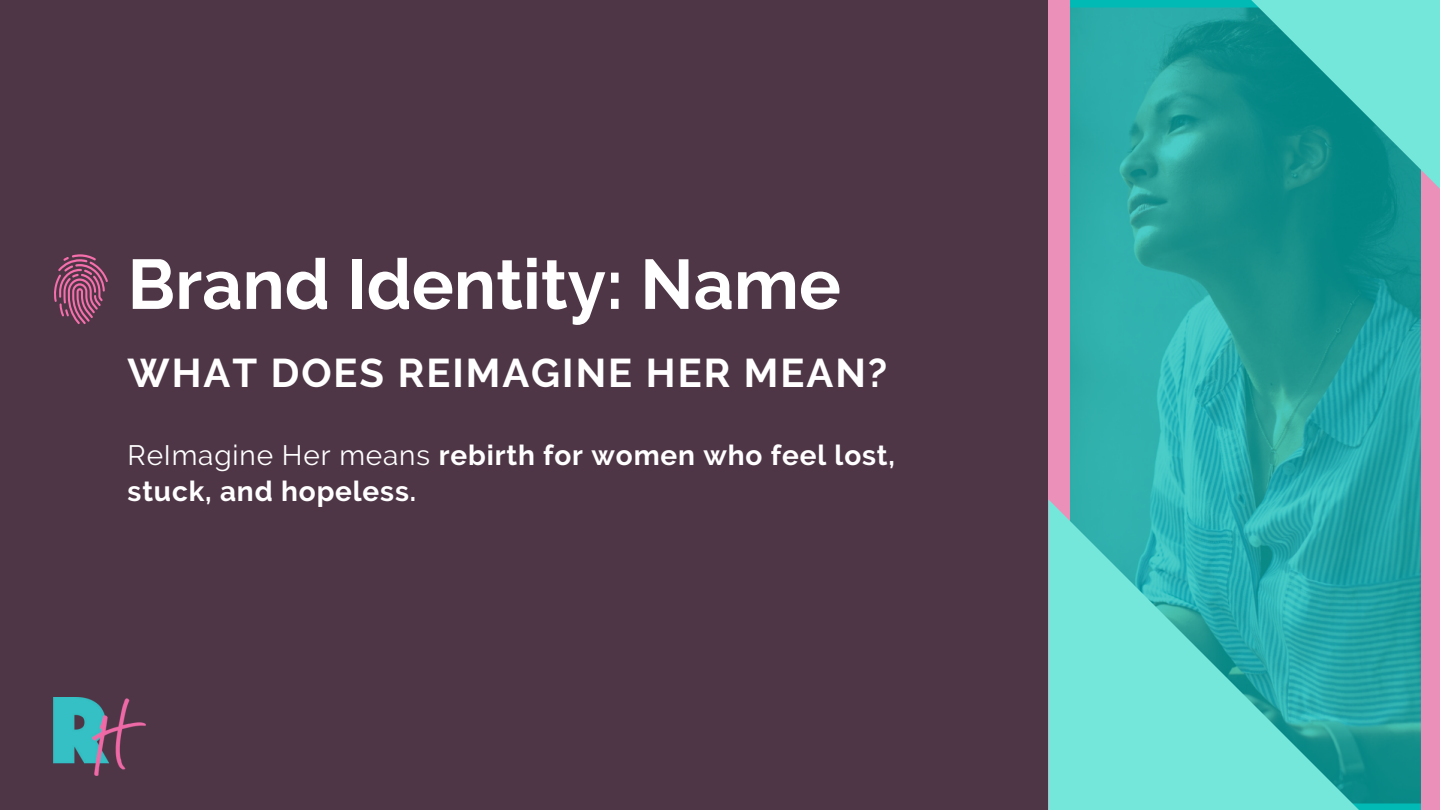
<style>
.page{position:relative;width:1440px;height:810px;background:#4e3646}
.page>*{position:absolute;margin:0;border:0;box-sizing:border-box;transform-origin:0 0}
.t1{font:700 70px "Raleway";color:#fff}
.t2{font:700 40px "Raleway";letter-spacing:.05em;color:#fff}
.t3{font:700 28px/36px "Raleway";letter-spacing:.03em;color:#fff}
.s1{font-weight:400}
</style>
<div class="page">
<div style="left:1048px;top:0;width:392px;height:810px;background:#eb91b9"></div>
<img style="left:1070px;top:0;width:350px;height:810px">
<svg style="left:1156px;top:0;width:284px;height:243px"></svg>
<svg style="left:1049px;top:499px;width:310px;height:311px"></svg>
<svg style="left:54px;top:254px;width:54px;height:70px"></svg>
<img style="left:54px;top:697px;width:92px;height:78px">
<h1 class="t1" style="left:128px;top:243px;width:715px">Brand Identity: Name</h1>
<h2 class="t2" style="left:128px;top:349px;width:761px">WHAT DOES REIMAGINE HER MEAN?</h2>
<p class="t3" style="left:128px;top:437px;width:769px"><span class="s1">ReImagine Her means</span> rebirth for women who feel lost, stuck, and hopeless.</p>
</div>
